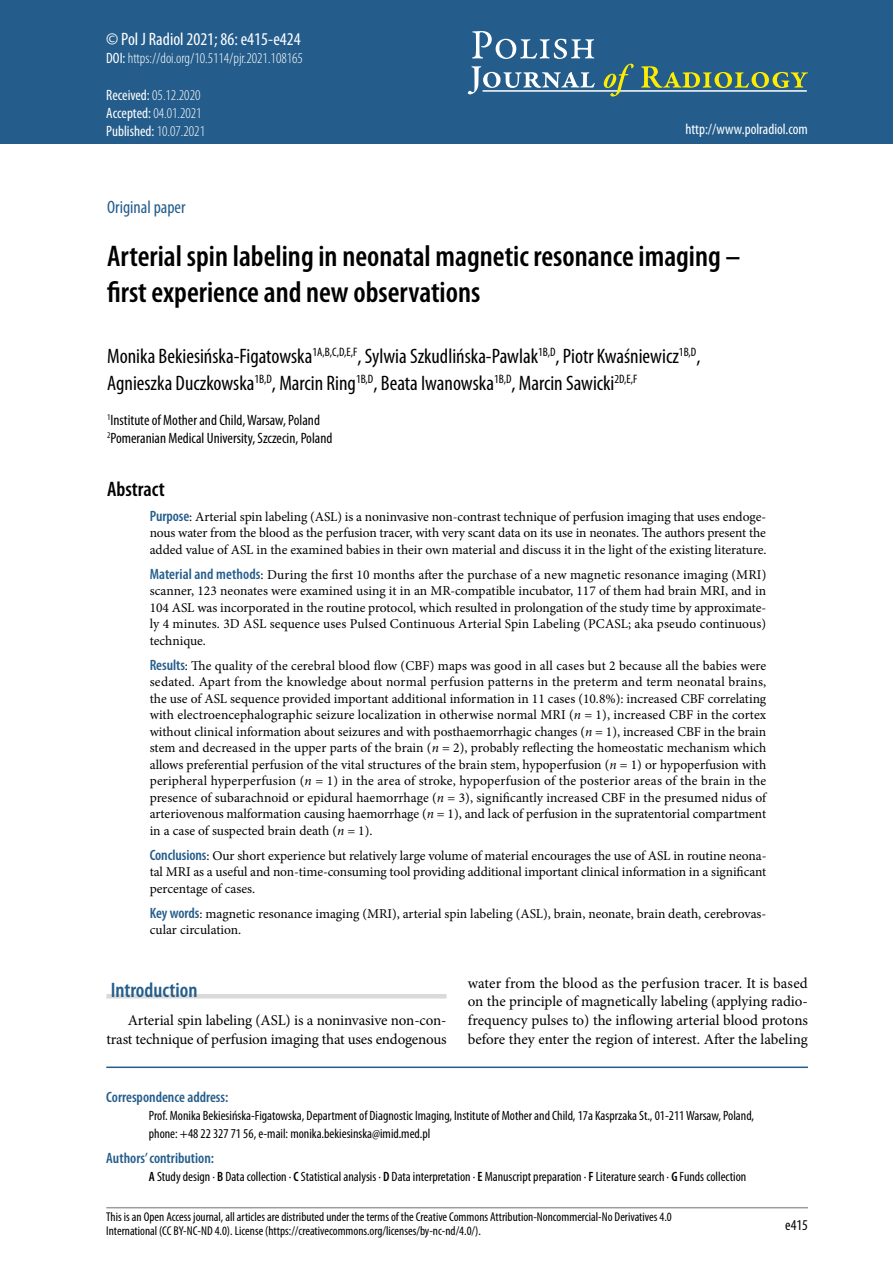
<style>
.page{position:relative;width:893px;height:1263px;background:#fff}
.page>*{position:absolute;margin:0;border:0;box-sizing:border-box;transform-origin:0 0}
.t1{font:600 condensed 30px/36px "Myriad Pro";color:#000}
.t2{font:condensed 21px/27px "Myriad Pro";color:#000}
.t3{font:600 condensed 21px "Myriad Pro";color:#245d8c}
.t4{font:600 condensed 21px "Myriad Pro";color:#000}
.t5{font:condensed 18px "Myriad Pro";color:#fff}
.t6{font:condensed 18px "Myriad Pro";color:#245d8c}
.t7{font:15px/18.8px "Minion Pro";letter-spacing:-.01em;color:#000;text-align:right}
.t8{font:300 condensed 15px/18px "Myriad Pro";color:#fff}
.t9{font:condensed 15px/18px "Myriad Pro";color:#000}
.t10{font:600 condensed 15px "Myriad Pro";color:#245d8c}
.t11{font:condensed 15px "Myriad Pro";color:#fff}
.t12{font:13.5px/16.5px "Minion Pro";color:#000;text-align:justify}
.t13{font:condensed 13.5px/18px "Myriad Pro";color:#000}
.t14{font:condensed 12.75px/14.2px "Myriad Pro";color:#000}
.s1{font-weight:400}
.s2{font-family:"Myriad Pro";font-weight:600;font-stretch:condensed;font-size:15px;color:#245d8c}
.s3{font-style:italic}
.s4{font-weight:600}
</style>
<div class="page">
<hr style="left:106px;top:1207px;width:702px;height:1px;background:#9d9d9c">
<div style="left:0;top:0;width:893px;height:144px;background:#245d8c"></div>
<svg style="left:472px;top:31px;width:122px;height:28px"></svg>
<svg style="left:468px;top:66px;width:127px;height:28px"></svg>
<hr style="left:483px;top:90px;width:324px;height:2px;background:#fff">
<svg style="left:604px;top:64px;width:30px;height:33px"></svg>
<svg style="left:641px;top:66px;width:167px;height:22px"></svg>
<hr style="left:106px;top:1066px;width:702px;height:2px;background:#245d8c">
<hr style="left:106px;top:994px;width:341px;height:4px;background:#dadada">
<h3 class="t5" style="left:106px;top:28px;width:196px">© Pol J Radiol 2021; 86: e415-e424</h3>
<p class="t8" style="left:106px;top:48px;width:198px"><span class="s1">DOI:</span> https://doi.org/10.5114/pjr.2021.108165</p>
<p class="t8" style="left:106px;top:86px;width:100px"><span class="s1">Received:</span> 05.12.2020<br><span class="s1">Accepted:</span> 04.01.2021<br><span class="s1">Published:</span> 10.07.2021</p>
<p class="t11" style="left:685px;top:120px;width:124px">http://www.polradiol.com</p>
<h3 class="t6" style="left:107px;top:196px;width:80px">Original paper</h3>
<h1 class="t1" style="left:107px;top:237px;width:635px">Arterial spin labeling in neonatal magnetic resonance imaging – first experience and new observations</h1>
<h2 class="t2" style="left:107px;top:342px;width:595px">Monika Bekiesińska-Figatowska<sup>1A,B,C,D,E,F</sup>, Sylwia Szkudlińska-Pawlak<sup>1B,D</sup>, Piotr Kwaśniewicz<sup>1B,D</sup>,<br>Agnieszka Duczkowska<sup>1B,D</sup>, Marcin Ring<sup>1B,D</sup>, Beata Iwanowska<sup>1B,D</sup>, Marcin Sawicki<sup>2D,E,F</sup></h2>
<p class="t9" style="left:107px;top:411px;width:227px"><sup>1</sup>Institute of Mother and Child, Warsaw, Poland<br><sup>2</sup>Pomeranian Medical University, Szczecin, Poland</p>
<h2 class="t4" style="left:107px;top:476px;width:59px">Abstract</h2>
<p class="t12" style="left:150px;top:508px;width:618px"><span class="s2">Purpose</span>: Arterial spin labeling (ASL) is a noninvasive non-contrast technique of perfusion imaging that uses endoge&shy;nous water from the blood as the perfusion tracer, with very scant data on its use in neonates. The authors present the added value of ASL in the examined babies in their own material and discuss it in the light of the existing literature.</p>
<p class="t12" style="left:150px;top:566px;width:618px"><span class="s2">Material and methods</span>: During the first 10 months after the purchase of a new magnetic resonance imaging (MRI) scanner, 123 neonates were examined using it in an MR-compatible incubator, 117 of them had brain MRI, and in 104 ASL was incorporated in the routine protocol, which resulted in prolongation of the study time by approximate&shy;ly 4 minutes. 3D ASL sequence uses Pulsed Continuous Arterial Spin Labeling (PCASL; aka pseudo continuous) technique.</p>
<p class="t12" style="left:150px;top:657px;width:618px"><span class="s2">Results</span>: The quality of the cerebral blood flow (CBF) maps was good in all cases but 2 because all the babies were sedated. Apart from the knowledge about normal perfusion patterns in the preterm and term neonatal brains, the use of ASL sequence provided important additional information in 11 cases (10.8%): increased CBF correlating with electroencephalographic seizure localization in otherwise normal MRI (<span class="s3">n</span> = 1), increased CBF in the cortex without clinical information about seizures and with posthaemorrhagic changes (<span class="s3">n</span> = 1), increased CBF in the brain stem and decreased in the upper parts of the brain (<span class="s3">n</span> = 2), probably reflecting the homeostatic mechanism which allows preferential perfusion of the vital structures of the brain stem, hypoperfusion (<span class="s3">n</span> = 1) or hypoperfusion with peripheral hyperperfusion (<span class="s3">n</span> = 1) in the area of stroke, hypoperfusion of the posterior areas of the brain in the presence of subarachnoid or epidural haemorrhage (<span class="s3">n</span> = 3), significantly increased CBF in the presumed nidus of arteriovenous malformation causing haemorrhage (<span class="s3">n</span> = 1), and lack of perfusion in the supratentorial compartment in a case of suspected brain death (<span class="s3">n</span> = 1).</p>
<p class="t12" style="left:150px;top:847px;width:618px"><span class="s2">Conclusions</span>: Our short experience but relatively large volume of material encourages the use of ASL in routine neona&shy;tal MRI as a useful and non-time-consuming tool providing additional important clinical information in a significant percentage of cases.</p>
<p class="t12" style="left:150px;top:905px;width:618px"><span class="s2">Key words</span>: magnetic resonance imaging (MRI), arterial spin labeling (ASL), brain, neonate, brain death, cerebrovas&shy;cular circulation.</p>
<h2 class="t3" style="left:111px;top:977px;width:88px">Introduction</h2>
<p class="t7" style="left:106px;top:1011px;width:342px">Arterial spin labeling (ASL) is a noninvasive non-con&shy;trast technique of perfusion imaging that uses endogenous</p>
<p class="t7" style="left:468px;top:973px;width:342px;text-align:justify">water from the blood as the perfusion tracer. It is based on the principle of magnetically labeling (applying radio&shy;frequency pulses to) the inflowing arterial blood protons before they enter the region of interest. After the labeling</p>
<p class="t10" style="left:106px;top:1088px;width:124px">Correspondence address:</p>
<p class="t13" style="left:149px;top:1106px;width:607px">Prof. Monika Bekiesińska-Figatowska, Department of Diagnostic Imaging, Institute of Mother and Child, 17a Kasprzaka St., 01-211 Warsaw, Poland, phone: +48 22 327 71 56, e-mail: monika.bekiesinska@imid.med.pl</p>
<p class="t10" style="left:106px;top:1149px;width:109px">Authors’ contribution:</p>
<p class="t13" style="left:149px;top:1167px;width:599px"><span class="s4">A</span> Study design ∙ <span class="s4">B</span> Data collection ∙ <span class="s4">C</span> Statistical analysis ∙ <span class="s4">D</span> Data interpretation ∙ <span class="s4">E</span> Manuscript preparation ∙ <span class="s4">F</span> Literature search ∙ <span class="s4">G</span> Funds collection</p>
<p class="t14" style="left:106px;top:1209px;width:567px">This is an Open Access journal, all articles are distributed under the terms of the Creative Commons Attribution-Noncommercial-No Derivatives 4.0<br>International (CC BY-NC-ND 4.0). License (https://creativecommons.org/licenses/by-nc-nd/4.0/).</p>
<p class="t9" style="left:785px;top:1216px;width:24px">e415</p>
</div>
